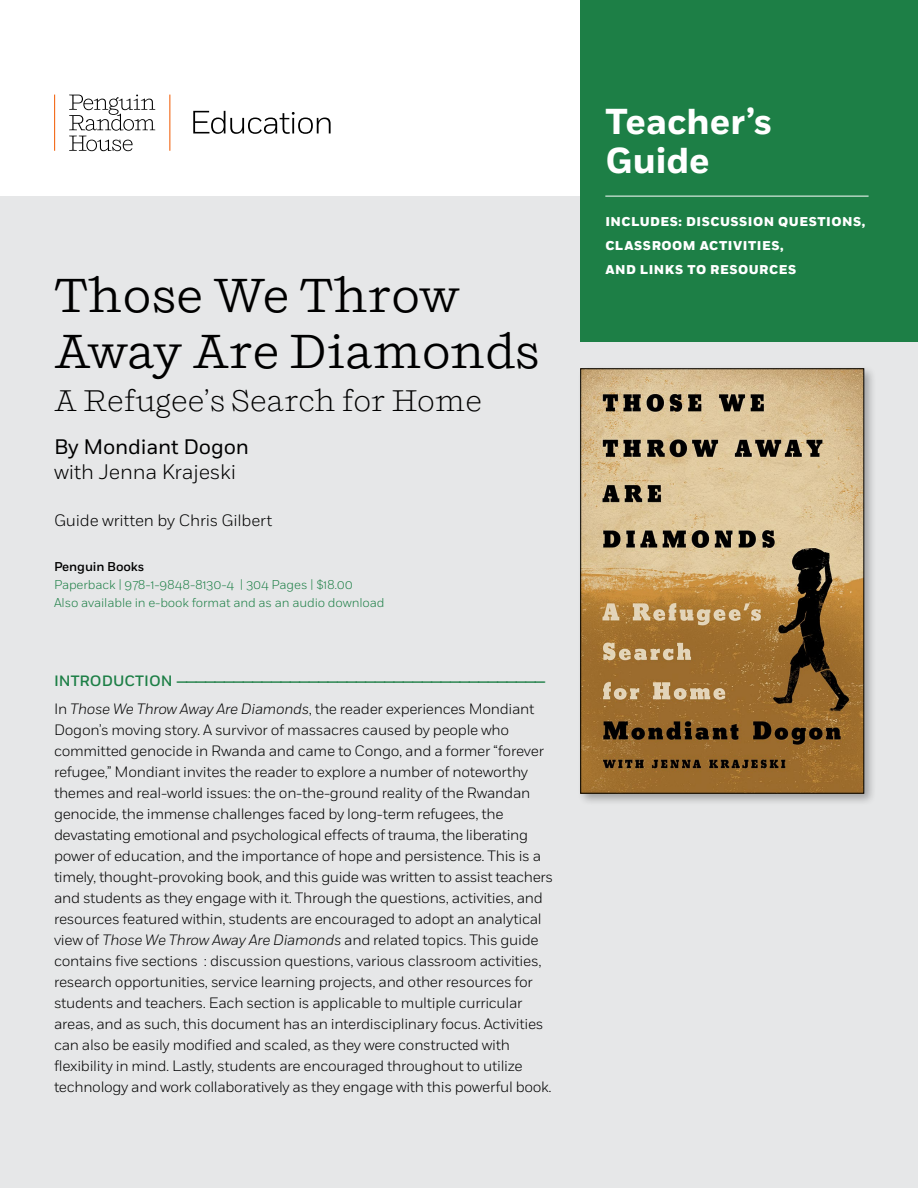
<style>
.page{position:relative;width:918px;height:1188px;background:#fff}
.page>*{position:absolute;margin:0;border:0;box-sizing:border-box;transform-origin:0 0}
.t1{font:48px/55.5px "Shift";color:#000}
.t2{font:700 36px/39px "Fort";color:#fff}
.t3{font:300 30px "Shift";color:#000}
.t4{font:300 21px "Fort";letter-spacing:-.01em;color:#000}
.t5{font:21px "Fort";letter-spacing:-.01em;color:#000}
.t6{font:300 16.5px "Fort";letter-spacing:-.01em;color:#000}
.t7{font:300 15px/21px "Fort";letter-spacing:-.02em;color:#000}
.t8{font:500 15px/27.8px "Fort";color:#1d7f46}
.t9{font:300 12.75px/18px "Fort";letter-spacing:-.01em;color:#1d7f46}
.t10{font:800 12.75px/24px "Fort";letter-spacing:.04em;color:#fff}
.t11{font:500 12.75px "Fort";letter-spacing:-.01em;color:#000}
.s1{font-weight:300;color:#000}
.s2{font-weight:300;font-style:italic;color:#000}
.s3{font-style:italic}
</style>
<div class="page">
<div style="left:0;top:197px;width:918px;height:991px;background:#e6e7e8"></div>
<div style="left:577px;top:365px;width:300px;height:442px;background:#000;opacity:.3"></div>
<img style="left:582px;top:371px;width:280px;height:420px">
<div style="left:580px;top:369px;width:284px;height:424px;border:1px solid #000101"></div>
<div style="left:580px;top:0;width:338px;height:342px;background:#1d7f46"></div>
<hr style="left:605px;top:196px;width:264px;height:1px;background:#fff">
<svg style="left:69px;top:94px;width:86px;height:57px"></svg>
<svg style="left:54px;top:95px;width:1px;height:56px"></svg>
<svg style="left:169px;top:95px;width:1px;height:56px"></svg>
<svg style="left:193px;top:111px;width:138px;height:23px"></svg>
<h1 class="t1" style="left:54px;top:269px;width:487px">Those We Throw<br>Away Are Diamonds</h1>
<h3 class="t3" style="left:54px;top:383px;width:430px">A Refugee’s Search for Home</h3>
<h3 class="t5" style="left:54px;top:434px;width:197px">By Mondiant Dogon</h3>
<h3 class="t4" style="left:54px;top:459px;width:184px">with Jenna Krajeski</h3>
<p class="t6" style="left:54px;top:510px;width:220px">Guide written by Chris Gilbert</p>
<p class="t11" style="left:54px;top:559px;width:92px">Penguin Books</p>
<p class="t9" style="left:54px;top:575px;width:332px">Paperback | 978-1-9848-8130-4 | 304 Pages | $18.00<br>Also available in e-book format and as an audio download</p>
<p class="t8" style="left:54px;top:668px;width:493px">I N T R O D U C T I O N ———————————————————————————————————————<br><span class="s1">In</span> <span class="s2">Those We Throw Away Are Diamonds</span><span class="s1">, the reader experiences Mondiant</span></p>
<p class="t7" style="left:54px;top:719px;width:500px">Dogon’s moving story. A survivor of massacres caused by people who committed genocide in Rwanda and came to Congo, and a former “forever refugee,” Mondiant invites the reader to explore a number of noteworthy themes and real-world issues: the on-the-ground reality of the Rwandan genocide, the immense challenges faced by long-term refugees, the devastating emotional and psychological effects of trauma, the liberating power of education, and the importance of hope and persistence. This is a timely, thought-provoking book, and this guide was written to assist teachers and students as they engage with it. Through the questions, activities, and resources featured within, students are encouraged to adopt an analytical view of <span class="s3">Those We Throw Away Are Diamonds</span> and related topics. This guide contains five sections : discussion questions, various classroom activities, research opportunities, service learning projects, and other resources for students and teachers. Each section is applicable to multiple curricular areas, and as such, this document has an interdisciplinary focus. Activities can also be easily modified and scaled, as they were constructed with flexibility in mind. Lastly, students are encouraged throughout to utilize technology and work collaboratively as they engage with this powerful book.</p>
<h2 class="t2" style="left:605px;top:103px;width:168px">Teacher’s<br>Guide</h2>
<p class="t10" style="left:605px;top:211px;width:261px">INCLUDES: DISCUSSION QUESTIONS,<br>CLASSROOM ACTIVITI ES,<br>AND LI NKS TO RESOURCES</p>
</div>
